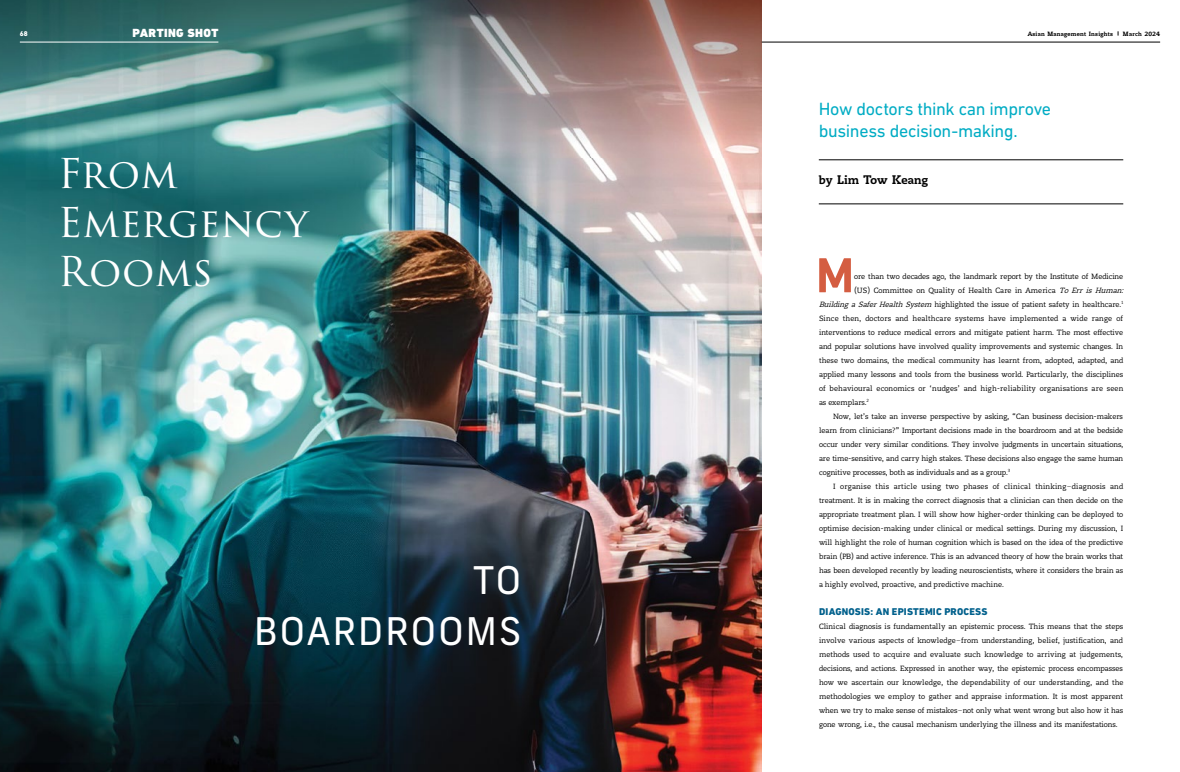
<style>
.page{position:relative;width:1180px;height:772px;background:#fff}
.page>*{position:absolute;margin:0;border:0;box-sizing:border-box;transform-origin:0 0}
.t1{font:700 50px "DIN Next LT Pro";color:#d45d41}
.t2{font:40px/49px "Trajan Pro 3";letter-spacing:.005em;color:#fff}
.t3{font:38px/51px "New Frank";letter-spacing:.04em;color:#fff;text-align:right}
.t4{font:18px/22px "DIN Next LT Pro";letter-spacing:-.02em;color:#00acc4}
.t5{font:800 14px "Sabel";letter-spacing:-.005em;color:#000}
.t6{font:900 12px "DIN Next LT Pro";letter-spacing:.035em;color:#fff}
.t7{font:800 10px "DIN Next LT Pro";letter-spacing:.02em;color:#00608c}
.t8{font:9px/14px "Sabel";letter-spacing:-.01em;color:#000;text-align:justify}
.t9{font:9px "Sabel";letter-spacing:.01em;color:#000}
.t10{font:9px "Sabel";letter-spacing:.015em;color:#000}
.t11{font:800 7px "Sabel";letter-spacing:.03em;color:#000}
.t12{font:800 7px "DIN Next LT Pro";color:#fff}
.s1{font-style:italic}
</style>
<div class="page">
<img style="left:0;top:0;width:590px;height:771px">
<img style="left:590px;top:0;width:571px;height:771px">
<img style="left:761px;top:0;width:1px;height:158px">
<hr style="left:818px;top:159px;width:305px;height:1px;background:#000">
<hr style="left:818px;top:203px;width:305px;height:1px;background:#000">
<hr style="left:20px;top:42px;width:198px;height:1px;background:#fff">
<hr style="left:761px;top:42px;width:398px;height:1px;background:#000">
<h3 class="t6" style="left:132px;top:26px;width:87px">PARTING SHOT</h3>
<p class="t12" style="left:20px;top:29px;width:9px">68</p>
<p class="t11" style="left:1027px;top:29px;width:87px">Asian Management Insights</p>
<p class="t11" style="left:1122px;top:29px;width:39px">March 2024</p>
<h2 class="t2" style="left:58px;top:150px;width:252px">From<br>Emergency<br>Rooms</h2>
<h3 class="t3" style="left:254px;top:554px;width:269px">TO<br>BOARDROOMS</h3>
<h3 class="t4" style="left:818px;top:98px;width:234px">How doctors think can improve business decision-making.</h3>
<h3 class="t5" style="left:818px;top:171px;width:111px">by Lim Tow Keang</h3>
<h1 class="t1" style="left:815px;top:246px;width:40px">M</h1>
<p class="t8" style="left:854px;top:269px;width:270px">ore than two decades ago, the landmark report by the Institute of Medicine</p>
<p class="t8" style="left:854px;top:283px;width:273px">(US) Committee on Quality of Health Care in America <span class="s1">ToErrisHuman:</span></p>
<p class="t8" style="left:819px;top:297px;width:305px"><span class="s1">BuildingaSaferHealthSystem</span> highlighted the issue of patient safety in healthcare.<sup>1</sup></p>
<p class="t9" style="left:819px;top:312px;width:305px">Since then, doctors and healthcare systems have implemented a wide range of</p>
<p class="t8" style="left:819px;top:325px;width:305px">interventions to reduce medical errors and mitigate patient harm. The most effective</p>
<p class="t8" style="left:819px;top:339px;width:305px">and popular solutions have involved quality improvements and systemic changes. In</p>
<p class="t8" style="left:819px;top:353px;width:306px">these two domains, the medical community has learnt from, adopted, adapted, and</p>
<p class="t8" style="left:819px;top:367px;width:305px">applied many lessons and tools from the business world. Particularly, the disciplines</p>
<p class="t9" style="left:819px;top:383px;width:306px">of behavioural economics or ‘nudges’ and high-reliability organisations are seen</p>
<p class="t8" style="left:819px;top:395px;width:51px">as exemplars.<sup>2</sup></p>
<p class="t8" style="left:833px;top:409px;width:291px">Now, let’s take an inverse perspective by asking, “Can business decision-makers</p>
<p class="t8" style="left:819px;top:423px;width:306px">learn from clinicians?” Important decisions made in the boardroom and at the bedside</p>
<p class="t8" style="left:819px;top:437px;width:306px">occur under very similar conditions. They involve judgments in uncertain situations,</p>
<p class="t8" style="left:819px;top:451px;width:305px">are time-sensitive, and carry high stakes. These decisions also engage the same human</p>
<p class="t8" style="left:819px;top:465px;width:193px">cognitive processes, both as individuals and as a group.<sup>3</sup></p>
<p class="t10" style="left:833px;top:480px;width:291px">I organise this article using two phases of clinical thinking–diagnosis and</p>
<p class="t8" style="left:819px;top:493px;width:306px">treatment. It is in making the correct diagnosis that a clinician can then decide on the</p>
<p class="t8" style="left:819px;top:507px;width:305px">appropriate treatment plan. I will show how higher-order thinking can be deployed to</p>
<p class="t8" style="left:819px;top:521px;width:305px">optimise decision-making under clinical or medical settings. During my discussion, I</p>
<p class="t8" style="left:819px;top:535px;width:306px">will highlight the role of human cognition which is based on the idea of the predictive</p>
<p class="t8" style="left:819px;top:549px;width:306px">brain (PB) and active inference. This is an advanced theory of how the brain works that</p>
<p class="t8" style="left:819px;top:563px;width:306px">has been developed recently by leading neuroscientists, where it considers the brain as</p>
<p class="t8" style="left:819px;top:577px;width:186px">a highly evolved, proactive, and predictive machine.</p>
<p class="t7" style="left:819px;top:605px;width:170px">DIAGNOSIS: AN EPISTEMIC PROCESS</p>
<p class="t8" style="left:819px;top:619px;width:306px">Clinical diagnosis is fundamentally an epistemic process. This means that the steps involve various aspects of knowledge–from understanding, belief, justification, and methods used to acquire and evaluate such knowledge to arriving at judgements, decisions, and actions. Expressed in another way, the epistemic process encompasses how we ascertain our knowledge, the dependability of our understanding, and the methodologies we employ to gather and appraise information. It is most apparent when we try to make sense of mistakes–not only what went wrong but also how it has gone wrong, i.e., the causal mechanism underlying the illness and its manifestations.</p>
</div>
